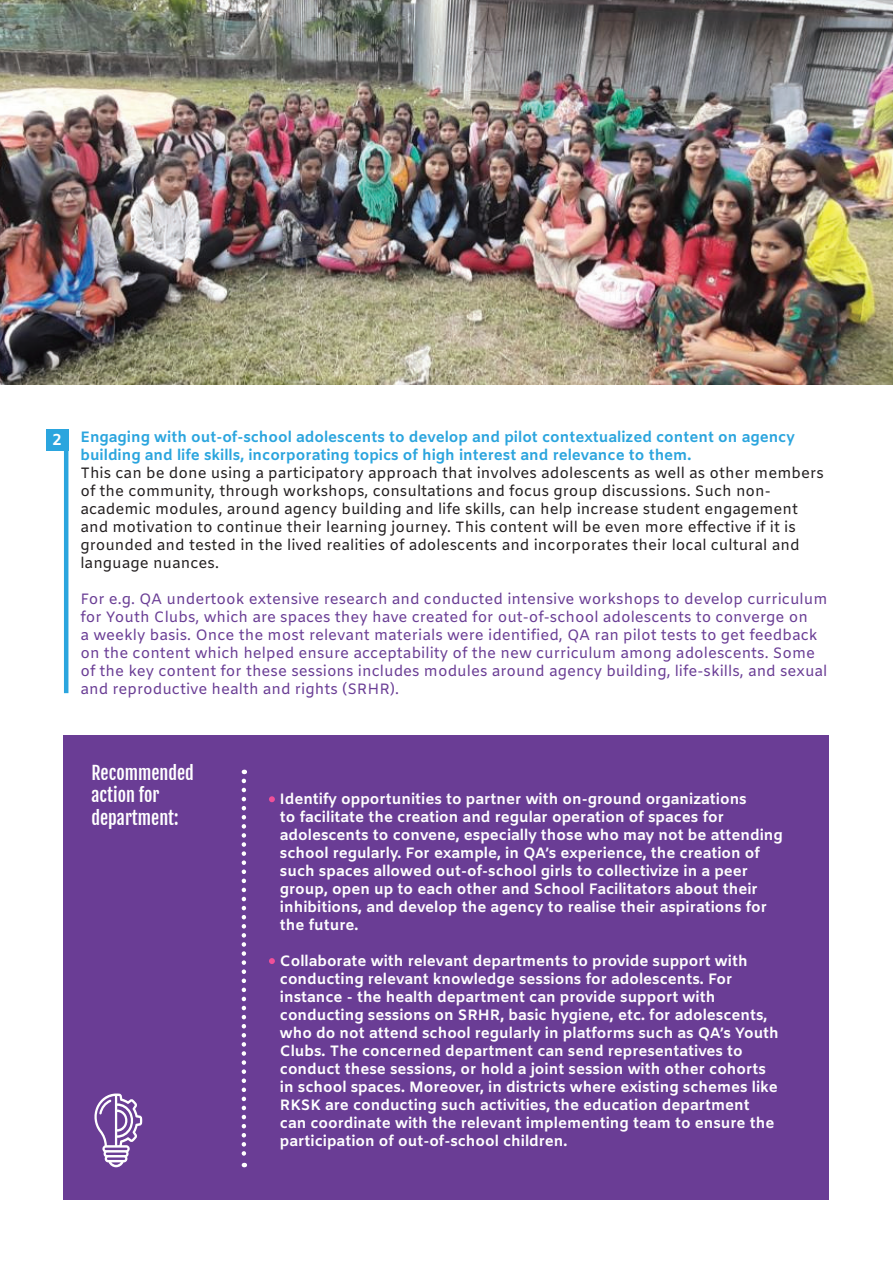
<style>
.page{position:relative;width:893px;height:1263px;background:#fff}
.page>*{position:absolute;margin:0;border:0;box-sizing:border-box;transform-origin:0 0}
.t1{font:18px/22.5px "Fjalla One";color:#fff}
.t2{font:700 15.9px "Amiko";color:#fff}
.t3{font:700 15px/18px "Amiko";color:#fff}
.t4{font:15px/18px "Amiko";color:#6a3d95}
.t5{font:15px/18px "Amiko";color:#231f20}
.t6{font:700 15px/18px "Amiko";color:#2ba5de}
</style>
<div class="page">
<hr style="left:64px;top:430px;width:4px;height:263px;background:#2ba5de">
<div style="left:46px;top:429px;width:22px;height:21px;background:#2ba5de"></div>
<div style="left:64px;top:735px;width:765px;height:464px;background:#6a3d95"></div>
<svg style="left:242px;top:781px;width:4px;height:386px"></svg>
<svg style="left:269px;top:796px;width:6px;height:6px"></svg>
<svg style="left:269px;top:958px;width:6px;height:6px"></svg>
<svg style="left:94px;top:1093px;width:48px;height:74px"></svg>
<img style="left:0;top:0;width:893px;height:385px">
<p class="t2" style="left:52px;top:430px;width:11px">2</p>
<p class="t6" style="left:80px;top:429px;width:716px">Engaging with out-of-school adolescents to develop and pilot contextualized content on agency building and life skills, incorporating topics of high interest and relevance to them.</p>
<p class="t5" style="left:80px;top:465px;width:745px">This can be done using a participatory approach that involves adolescents as well as other members of the community, through workshops, consultations and focus group discussions. Such non&shy;academic modules, around agency building and life skills, can help increase student engagement and motivation to continue their learning journey. This content will be even more effective if it is grounded and tested in the lived realities of adolescents and incorporates their local cultural and language nuances.</p>
<p class="t4" style="left:80px;top:591px;width:748px">For e.g. QA undertook extensive research and conducted intensive workshops to develop curriculum for Youth Clubs, which are spaces they have created for out-of-school adolescents to converge on<br>a weekly basis. Once the most relevant materials were identified, QA ran pilot tests to get feedback on the content which helped ensure acceptability of the new curriculum among adolescents. Some of the key content for these sessions includes modules around agency building, life-skills, and sexual and reproductive health and rights (SRHR).</p>
<p class="t1" style="left:91px;top:762px;width:104px">Recommended action for department:</p>
<p class="t3" style="left:280px;top:791px;width:504px">Identify opportunities to partner with on-ground organizations<br>to facilitate the creation and regular operation of spaces for adolescents to convene, especially those who may not be attending school regularly. For example, in QA’s experience, the creation of such spaces allowed out-of-school girls to collectivize in a peer group, open up to each other and School Facilitators about their inhibitions, and develop the agency to realise their aspirations for the future.</p>
<p class="t3" style="left:280px;top:953px;width:500px">Collaborate with relevant departments to provide support with conducting relevant knowledge sessions for adolescents. For instance - the health department can provide support with conducting sessions on SRHR, basic hygiene, etc. for adolescents, who do not attend school regularly in platforms such as QA’s Youth Clubs. The concerned department can send representatives to conduct these sessions, or hold a joint session with other cohorts in school spaces. Moreover, in districts where existing schemes like RKSK are conducting such activities, the education department can coordinate with the relevant implementing team to ensure the participation of out-of-school children.</p>
</div>
